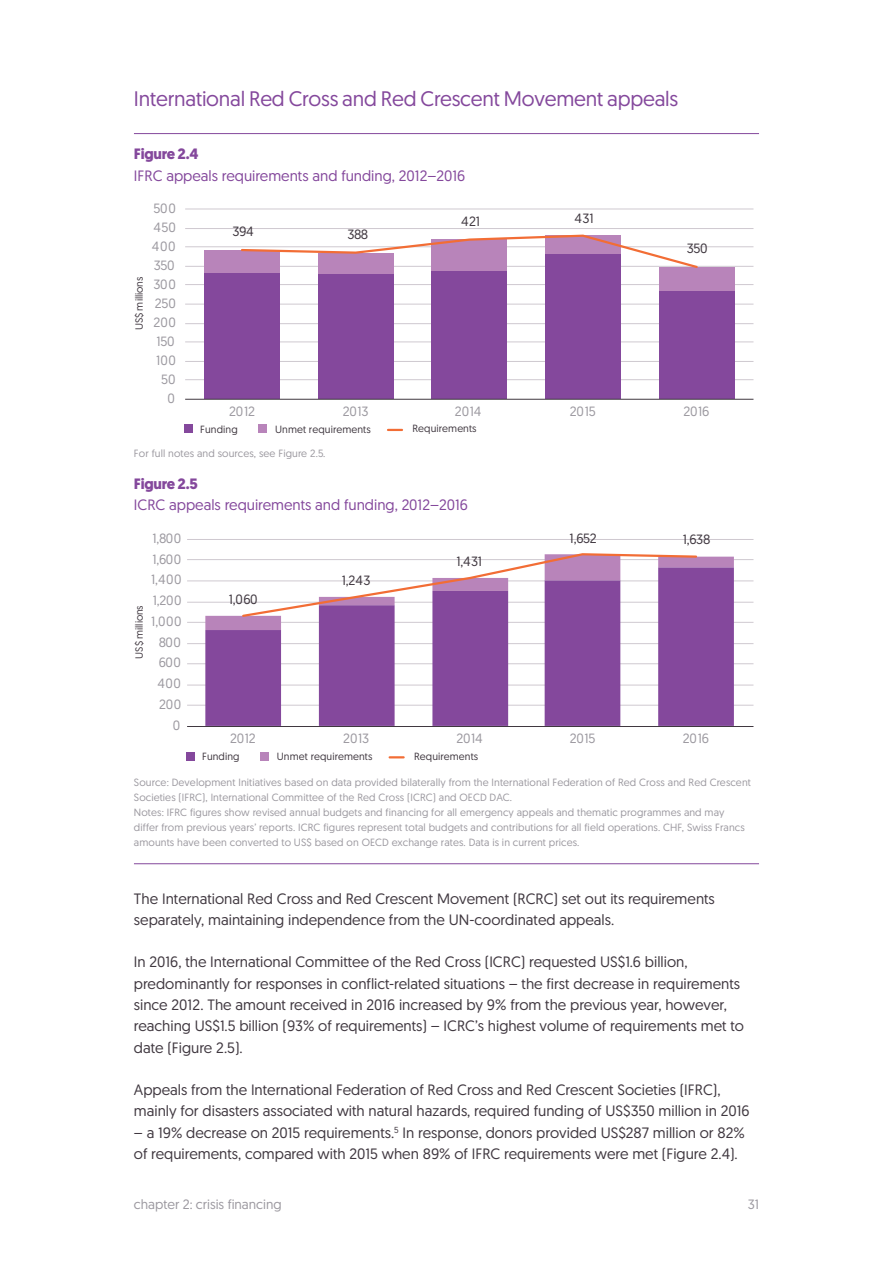
<style>
.page{position:relative;width:893px;height:1263px;background:#fff}
.page>*{position:absolute;margin:0;border:0;box-sizing:border-box;transform-origin:0 0}
.Heading_2{font:21px "Geomanist";letter-spacing:-.01em;color:#84489c}
.Body_text{font:15px/21.3px "Geomanist";color:#403840}
.Table_chart_subtit{font:15px "Geomanist";color:#84489c}
.Table_chart_number{font:700 15px "Geomanist";letter-spacing:-.015em;color:#84489c}
.Report_Title{font:13.5px "Geomanist";color:#9c99a0}
.t1{font:13.35px "Geomanist";letter-spacing:-.01em;color:#9c99a0}
.t2{font:13.35px "Geomanist";letter-spacing:-.025em;color:#403840}
.Source_Note__with{font:10.5px/15px "Geomanist";letter-spacing:.01em;color:#9c99a0}
.t3{font:10.5px "Geomanist";letter-spacing:.01em;color:#403840}
.t4{font:10.5px "Geomanist";letter-spacing:-.015em;color:#403840}
</style>
<div class="page">
<hr style="left:134px;top:133px;width:625px;height:1px;background:#84489c">
<hr style="left:134px;top:863px;width:625px;height:1px;background:#84489c">
<div style="left:185px;top:424px;width:8px;height:9px;background:#84489c"></div>
<div style="left:258px;top:424px;width:9px;height:9px;background:#b884ba"></div>
<svg style="left:388px;top:429px;width:14px;height:2px"></svg>
<hr style="left:185px;top:379px;width:568px;height:1px;background:#cfc9d0">
<hr style="left:185px;top:361px;width:568px;height:1px;background:#cfc9d0">
<hr style="left:185px;top:341px;width:568px;height:1px;background:#cfc9d0">
<hr style="left:185px;top:323px;width:568px;height:1px;background:#cfc9d0">
<hr style="left:185px;top:304px;width:568px;height:1px;background:#cfc9d0">
<hr style="left:185px;top:284px;width:568px;height:1px;background:#cfc9d0">
<hr style="left:185px;top:266px;width:568px;height:1px;background:#cfc9d0">
<hr style="left:185px;top:246px;width:568px;height:1px;background:#cfc9d0">
<hr style="left:185px;top:228px;width:568px;height:1px;background:#cfc9d0">
<hr style="left:185px;top:209px;width:568px;height:1px;background:#cfc9d0">
<div style="left:318px;top:273px;width:75px;height:126px;background:#84489c"></div>
<div style="left:204px;top:272px;width:75px;height:127px;background:#84489c"></div>
<div style="left:545px;top:254px;width:75px;height:145px;background:#84489c"></div>
<div style="left:432px;top:271px;width:75px;height:128px;background:#84489c"></div>
<div style="left:659px;top:290px;width:75px;height:109px;background:#84489c"></div>
<div style="left:318px;top:253px;width:75px;height:20px;background:#b884ba"></div>
<div style="left:204px;top:250px;width:75px;height:22px;background:#b884ba"></div>
<div style="left:432px;top:240px;width:75px;height:31px;background:#b884ba"></div>
<div style="left:659px;top:267px;width:75px;height:23px;background:#b884ba"></div>
<hr style="left:185px;top:399px;width:568px;height:1px;background:#403840">
<svg style="left:240px;top:234px;width:459px;height:36px"></svg>
<div style="left:187px;top:752px;width:8px;height:8px;background:#84489c"></div>
<div style="left:260px;top:752px;width:9px;height:8px;background:#b884ba"></div>
<svg style="left:390px;top:756px;width:14px;height:2px"></svg>
<hr style="left:187px;top:705px;width:566px;height:1px;background:#cfc9d0">
<hr style="left:187px;top:685px;width:566px;height:1px;background:#cfc9d0">
<hr style="left:187px;top:663px;width:566px;height:1px;background:#cfc9d0">
<hr style="left:187px;top:643px;width:566px;height:1px;background:#cfc9d0">
<hr style="left:187px;top:622px;width:566px;height:1px;background:#cfc9d0">
<hr style="left:187px;top:602px;width:566px;height:1px;background:#cfc9d0">
<hr style="left:187px;top:580px;width:566px;height:1px;background:#cfc9d0">
<hr style="left:187px;top:559px;width:566px;height:1px;background:#cfc9d0">
<hr style="left:187px;top:539px;width:566px;height:1px;background:#cfc9d0">
<svg style="left:205px;top:630px;width:529px;height:96px;fill:#84489c"></svg>
<hr style="left:187px;top:726px;width:566px;height:1px;background:#403840">
<svg style="left:205px;top:553px;width:529px;height:77px"></svg>
<p class="Heading_2" style="left:134px;top:85px;width:546px">International Red Cross and Red Crescent Movement appeals</p>
<p class="Table_chart_number" style="left:134px;top:144px;width:66px">Figure 2.4</p>
<p class="Table_chart_subtit" style="left:134px;top:166px;width:333px">IFRC appeals requirements and funding, 2012–2016</p>
<p class="t4" style="left:132px;top:330px;width:55px;rotate:-90deg">US$ millions</p>
<p class="t1" style="left:154px;top:200px;width:24px">500</p>
<p class="t1" style="left:154px;top:219px;width:24px">450</p>
<p class="t1" style="left:152px;top:238px;width:25px">400</p>
<p class="t1" style="left:154px;top:257px;width:22px">350</p>
<p class="t1" style="left:154px;top:276px;width:24px">300</p>
<p class="t1" style="left:155px;top:295px;width:22px">250</p>
<p class="t1" style="left:154px;top:314px;width:24px">200</p>
<p class="t1" style="left:157px;top:332px;width:20px">150</p>
<p class="t1" style="left:156px;top:351px;width:21px">100</p>
<p class="t1" style="left:161px;top:370px;width:16px">50</p>
<p class="t1" style="left:167px;top:389px;width:9px">0</p>
<p class="t2" style="left:233px;top:223px;width:22px">394</p>
<p class="t2" style="left:347px;top:226px;width:22px">388</p>
<p class="t2" style="left:461px;top:213px;width:20px">421</p>
<p class="t2" style="left:575px;top:209px;width:20px">431</p>
<p class="t2" style="left:687px;top:240px;width:22px">350</p>
<p class="t1" style="left:229px;top:402px;width:27px">2012</p>
<p class="t1" style="left:343px;top:402px;width:27px">2013</p>
<p class="t1" style="left:455px;top:402px;width:28px">2014</p>
<p class="t1" style="left:570px;top:402px;width:27px">2015</p>
<p class="t1" style="left:683px;top:402px;width:28px">2016</p>
<p class="t3" style="left:200px;top:422px;width:39px">Funding</p>
<p class="t3" style="left:275px;top:422px;width:97px">Unmet requirements</p>
<p class="t3" style="left:412px;top:422px;width:66px">Requirements</p>
<p class="Source_Note__with" style="left:134px;top:445px;width:193px">For full notes and sources, see Figure 2.5.</p>
<p class="Table_chart_number" style="left:134px;top:474px;width:65px">Figure 2.5</p>
<p class="Table_chart_subtit" style="left:134px;top:495px;width:336px">ICRC appeals requirements and funding, 2012–2016</p>
<p class="t4" style="left:132px;top:659px;width:55px;rotate:-90deg">US$ millions</p>
<p class="t1" style="left:152px;top:530px;width:30px">1,800</p>
<p class="t1" style="left:152px;top:550px;width:30px">1,600</p>
<p class="t1" style="left:151px;top:571px;width:32px">1,400</p>
<p class="t1" style="left:153px;top:592px;width:30px">1,200</p>
<p class="t1" style="left:151px;top:613px;width:32px">1,000</p>
<p class="t1" style="left:159px;top:633px;width:24px">800</p>
<p class="t1" style="left:159px;top:654px;width:24px">600</p>
<p class="t1" style="left:157px;top:675px;width:25px">400</p>
<p class="t1" style="left:159px;top:695px;width:24px">200</p>
<p class="t1" style="left:173px;top:716px;width:9px">0</p>
<p class="t2" style="left:229px;top:591px;width:30px">1,060</p>
<p class="t2" style="left:342px;top:572px;width:30px">1,243</p>
<p class="t2" style="left:456px;top:552px;width:27px">1,431</p>
<p class="t2" style="left:570px;top:530px;width:29px">1,652</p>
<p class="t2" style="left:683px;top:531px;width:29px">1,638</p>
<p class="t1" style="left:230px;top:729px;width:27px">2012</p>
<p class="t1" style="left:343px;top:729px;width:27px">2013</p>
<p class="t1" style="left:456px;top:729px;width:28px">2014</p>
<p class="t1" style="left:570px;top:729px;width:27px">2015</p>
<p class="t1" style="left:683px;top:729px;width:28px">2016</p>
<p class="t3" style="left:202px;top:750px;width:39px">Funding</p>
<p class="t3" style="left:277px;top:750px;width:97px">Unmet requirements</p>
<p class="t3" style="left:414px;top:749px;width:66px">Requirements</p>
<p class="Source_Note__with" style="left:134px;top:775px;width:618px">Source: Development Initiatives based on data provided bilaterally from the International Federation of Red Cross and Red Crescent Societies (IFRC), International Committee of the Red Cross (ICRC) and OECD DAC.<br>Notes: IFRC figures show revised annual budgets and financing for all emergency appeals and thematic programmes and may differ from previous years’ reports. ICRC figures represent total budgets and contributions for all field operations. CHF, Swiss Francs amounts have been converted to US$ based on OECD exchange rates. Data is in current prices.</p>
<p class="Body_text" style="left:134px;top:887px;width:582px">The International Red Cross and Red Crescent Movement (RCRC) set out its requirements separately, maintaining independence from the UN-coordinated appeals.</p>
<p class="Body_text" style="left:134px;top:951px;width:611px">In 2016, the International Committee of the Red Cross (ICRC) requested US$1.6 billion, predominantly for responses in conflict-related situations – the first decrease in requirements since 2012. The amount received in 2016 increased by 9% from the previous year, however, reaching US$1.5 billion (93% of requirements) – ICRC’s highest volume of requirements met to date (Figure 2.5).</p>
<p class="Body_text" style="left:134px;top:1079px;width:617px">Appeals from the International Federation of Red Cross and Red Crescent Societies (IFRC), mainly for disasters associated with natural hazards, required funding of US$350 million in 2016</p>
<p class="Body_text" style="left:134px;top:1121px;width:612px">– a 19% decrease on 2015 requirements.<sup>5</sup> In response, donors provided US$287 million or 82% of requirements, compared with 2015 when 89% of IFRC requirements were met (Figure 2.4).</p>
<p class="Report_Title" style="left:134px;top:1196px;width:149px">chapter 2: crisis financing</p>
<p class="Report_Title" style="left:748px;top:1196px;width:13px">31</p>
</div>
